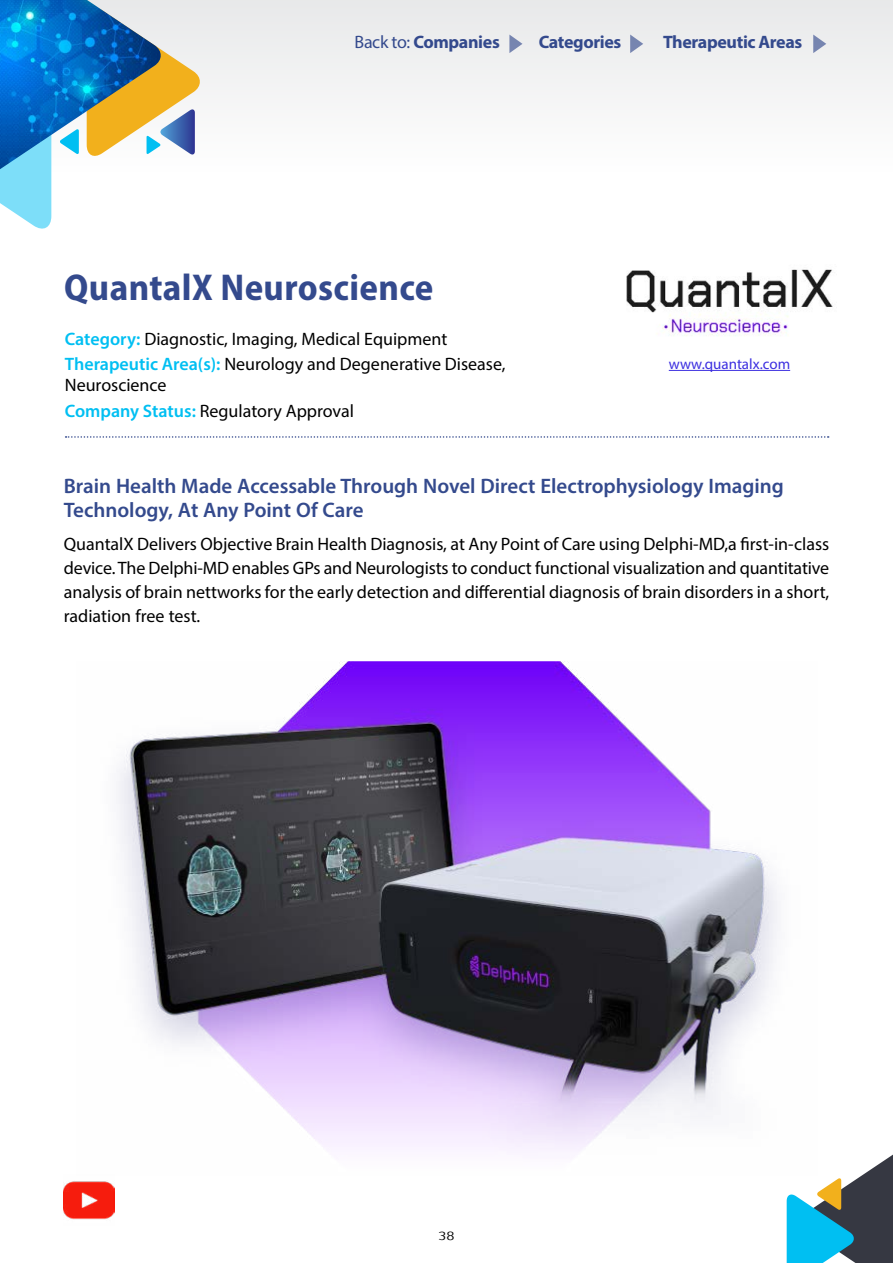
<style>
.page{position:relative;width:893px;height:1263px;background:#fff}
.page>*{position:absolute;margin:0;border:0;box-sizing:border-box;transform-origin:0 0}
.t1{font:700 semi-condensed 37.5px "Myriad Pro";letter-spacing:.01em;color:#344a8d}
.t2{font:600 21px/24px "Myriad Pro";color:#344a8d}
.t3{font:18px/24px "Myriad Pro";color:#000}
.t4{font:700 18px "Myriad Pro";letter-spacing:-.02em;color:#344a8d}
.t5{font:15px "Myriad Pro";color:#3c2fe0}
.t6{font:12px "Fb Typograph Heb Eng";color:#000}
.s1{font-weight:400}
.s2{font-weight:600;color:#00bff2}
</style>
<div class="page">
<div style="left:0;top:0;width:893px;height:172px;background:#f3f3f4"></div>
<svg style="left:813px;top:35px;width:13px;height:18px"></svg>
<svg style="left:630px;top:35px;width:13px;height:18px"></svg>
<svg style="left:509px;top:35px;width:13px;height:18px"></svg>
<svg style="left:0;top:172px;width:51px;height:57px"></svg>
<svg style="left:162px;top:4px;width:40px;height:151px"></svg>
<img style="left:0;top:0;width:162px;height:172px">
<svg style="left:787px;top:1154px;width:106px;height:109px"></svg>
<hr style="left:669px;top:370px;width:121px;height:1px;background:#3c2fe0">
<svg style="left:66px;top:436px;width:763px;height:2px"></svg>
<img style="left:64px;top:1181px;width:51px;height:39px">
<img style="left:626px;top:269px;width:207px;height:67px">
<img style="left:118px;top:661px;width:699px;height:514px">
<p class="t4" style="left:355px;top:30px;width:147px"><span class="s1">Back to:</span> Companies</p>
<p class="t4" style="left:539px;top:30px;width:84px">Categories</p>
<p class="t4" style="left:663px;top:30px;width:141px">Therapeutic Areas</p>
<h1 class="t1" style="left:64px;top:263px;width:371px">QuantalX Neuroscience</h1>
<p class="t3" style="left:65px;top:326px;width:442px;line-height:25.2px"><span class="s2">Category:</span> Diagnostic, Imaging, Medical Equipment<br><span class="s2">Therapeutic Area(s):</span> Neurology and Degenerative Disease,</p>
<p class="t3" style="left:65px;top:372px;width:291px;line-height:25.2px">Neuroscience<br><span class="s2">Company Status:</span> Regulatory Approval</p>
<p class="t5" style="left:669px;top:355px;width:123px">www.quantalx.com</p>
<p class="t2" style="left:64px;top:474px;width:722px">Brain Health Made Accessable Through Novel Direct Electrophysiology Imaging<br>Technology, At Any Point Of Care</p>
<p class="t3" style="left:64px;top:531px;width:767px;text-align:justify">QuantalX Delivers Objective Brain Health Diagnosis, at Any Point of Care using Delphi-MD,a first-in-class device. The Delphi-MD enables GPs and Neurologists to conduct functional visualization and quantitative analysis of brain nettworks for the early detection and differential diagnosis of brain disorders in a short, radiation free test.</p>
<p class="t6" style="left:438px;top:1228px;width:18px">38</p>
</div>
